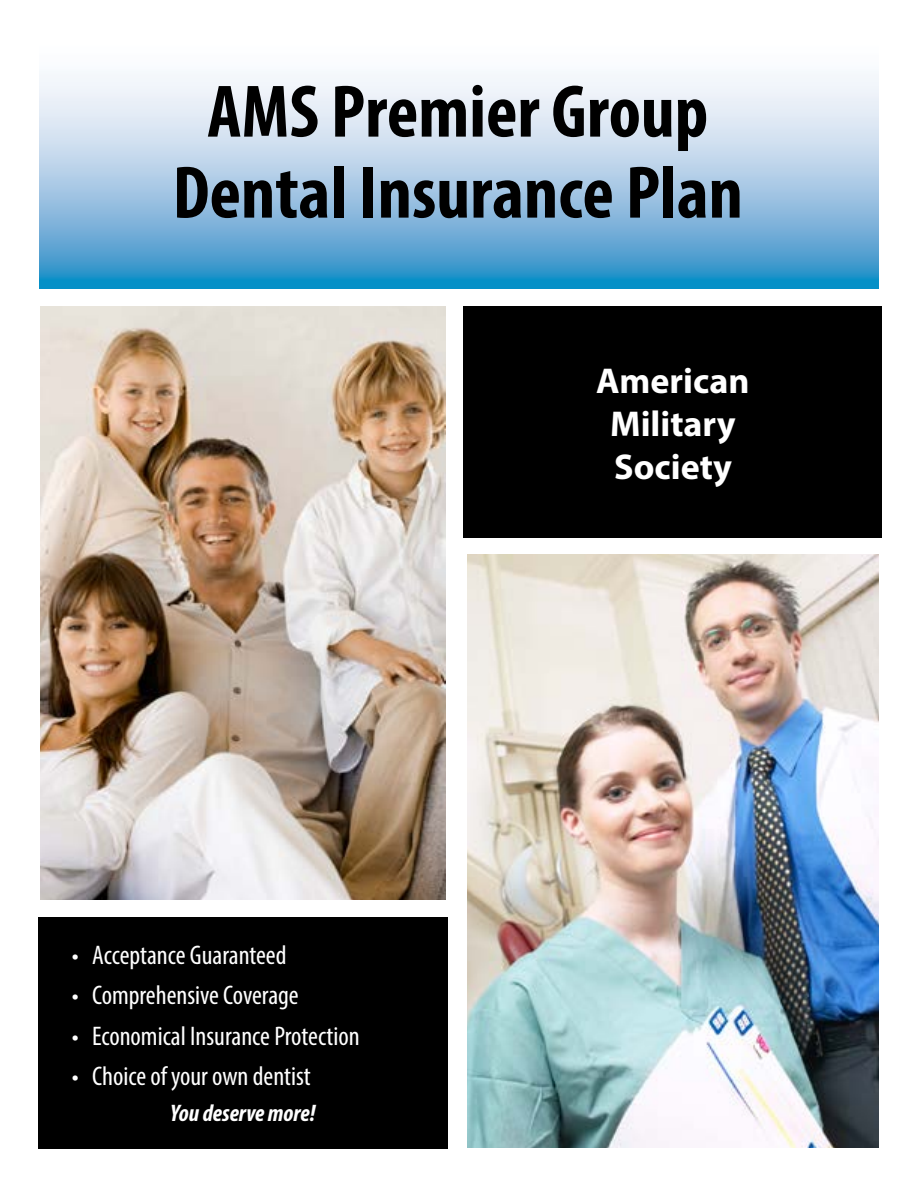
<style>
.page{position:relative;width:918px;height:1188px;background:#fff}
.page>*{position:absolute;margin:0;border:0;box-sizing:border-box;transform-origin:0 0}
.t1{font:700 condensed 75px/81px "Myriad Pro";color:#000;text-align:center}
.t2{font:700 36px/43.2px "Myriad Pro";color:#fff;text-align:center}
.t3{font:condensed 27px "Myriad Pro";color:#fff}
.t4{font:italic 700 condensed 24px "Myriad Pro";color:#fff}
</style>
<div class="page">
<svg style="left:39px;top:74px;width:840px;height:215px;background:#9fc8e4"></svg>
<img style="left:40px;top:307px;width:405px;height:592px">
<div style="left:38px;top:917px;width:409px;height:232px;background:#000"></div>
<div style="left:464px;top:307px;width:418px;height:231px;background:#000"></div>
<img style="left:467px;top:555px;width:412px;height:593px">
<h1 class="t1" style="left:173px;top:70px;width:572px">AMS Premier Group<br>Dental Insurance Plan</h1>
<p class="t3" style="left:72px;top:939px;width:216px">• Acceptance Guaranteed</p>
<p class="t3" style="left:72px;top:979px;width:228px">• Comprehensive Coverage</p>
<p class="t3" style="left:72px;top:1020px;width:289px">• Economical Insurance Protection</p>
<p class="t3" style="left:72px;top:1060px;width:240px">• Choice of your own dentist</p>
<p class="t4" style="left:170px;top:1098px;width:147px">You deserve more!</p>
<h2 class="t2" style="left:596px;top:358px;width:155px">American<br>Military<br>Society</h2>
</div>
